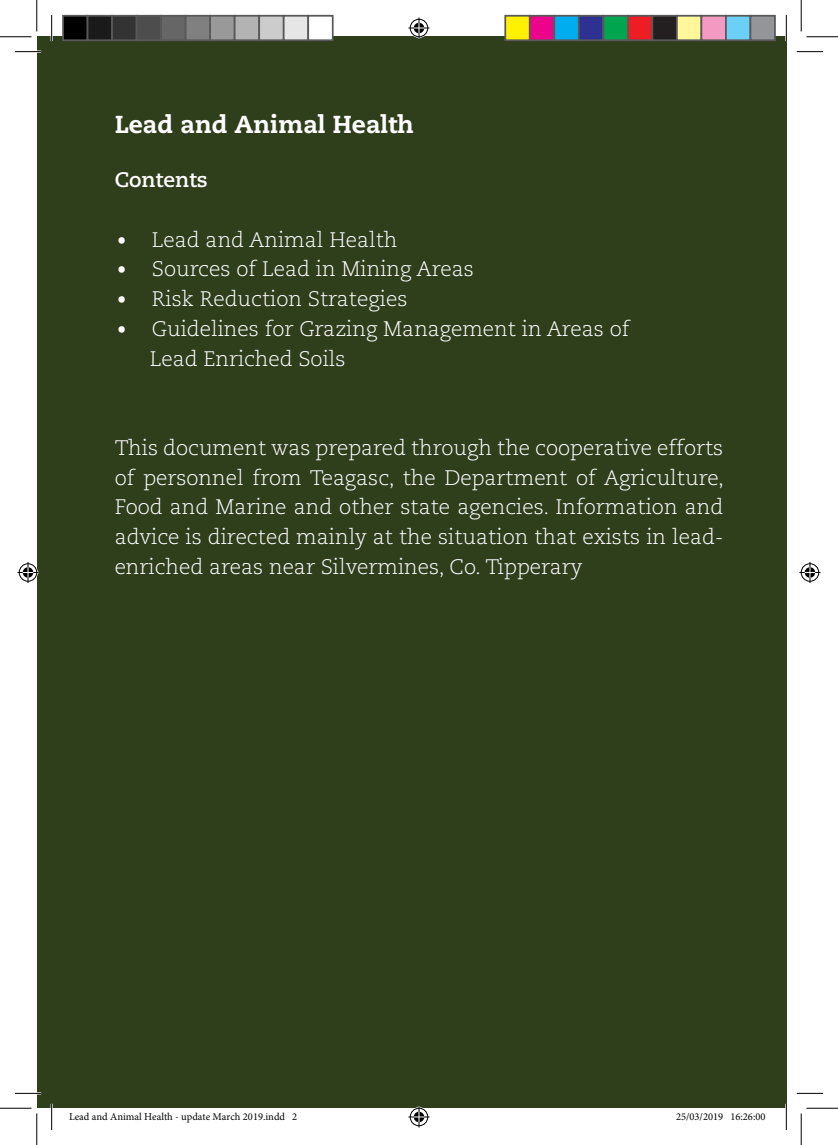
<style>
.page{position:relative;width:838px;height:1145px;background:#fff}
.page>*{position:absolute;margin:0;border:0;box-sizing:border-box;transform-origin:0 0}
.t1{font:800 24.5px "Caecilia LT Std";color:#fff}
.t2{font:300 21px/29.8px "Caecilia LT Std";color:#fff;text-align:justify}
.t3{font:700 21px "Caecilia LT Std";color:#fff}
.t4{font:10.5px "Minion Pro";color:#000}
.s1{font-family:"Candara";font-weight:400}
</style>
<div class="page">
<div style="left:37px;top:37px;width:749px;height:1071px;background:#2f3f1c"></div>
<hr style="left:15px;top:51px;width:26px;height:2px;background:#fff">
<hr style="left:15px;top:1092px;width:26px;height:2px;background:#fff">
<hr style="left:51px;top:15px;width:2px;height:26px;background:#fff">
<hr style="left:51px;top:1104px;width:2px;height:26px;background:#fff">
<hr style="left:785px;top:15px;width:2px;height:26px;background:#fff">
<hr style="left:785px;top:1104px;width:2px;height:26px;background:#fff">
<svg style="left:15px;top:51px;width:26px;height:1px"></svg>
<svg style="left:796px;top:51px;width:27px;height:1px"></svg>
<svg style="left:15px;top:1093px;width:26px;height:1px"></svg>
<svg style="left:796px;top:1093px;width:27px;height:1px"></svg>
<svg style="left:51px;top:15px;width:1px;height:26px"></svg>
<svg style="left:51px;top:1104px;width:1px;height:26px"></svg>
<svg style="left:786px;top:15px;width:1px;height:26px"></svg>
<svg style="left:786px;top:1104px;width:1px;height:26px"></svg>
<hr style="left:0;top:36px;width:32px;height:1px;background:#000">
<hr style="left:806px;top:36px;width:31px;height:1px;background:#000">
<hr style="left:0;top:1108px;width:32px;height:1px;background:#000">
<hr style="left:806px;top:1108px;width:31px;height:1px;background:#000">
<hr style="left:36px;top:0;width:1px;height:31px;background:#000">
<hr style="left:36px;top:1113px;width:1px;height:32px;background:#000">
<hr style="left:800px;top:0;width:1px;height:31px;background:#000">
<hr style="left:800px;top:1113px;width:1px;height:32px;background:#000">
<svg style="left:408px;top:18px;width:21px;height:21px"></svg>
<svg style="left:408px;top:1106px;width:21px;height:21px"></svg>
<svg style="left:18px;top:562px;width:21px;height:21px"></svg>
<svg style="left:799px;top:562px;width:21px;height:21px"></svg>
<div style="left:63px;top:16px;width:25px;height:24px;background:#000"></div>
<div style="left:62px;top:15px;width:26px;height:26px;border:2px solid #595959"></div>
<div style="left:88px;top:16px;width:24px;height:24px;background:#1a1a1a"></div>
<div style="left:87px;top:15px;width:26px;height:26px;border:2px solid #595959"></div>
<div style="left:112px;top:16px;width:25px;height:24px;background:#333"></div>
<div style="left:111px;top:15px;width:26px;height:26px;border:2px solid #595959"></div>
<div style="left:137px;top:16px;width:24px;height:24px;background:#4d4d4d"></div>
<div style="left:136px;top:15px;width:26px;height:26px;border:2px solid #595959"></div>
<div style="left:161px;top:16px;width:25px;height:24px;background:#666"></div>
<div style="left:160px;top:15px;width:26px;height:26px;border:2px solid #595959"></div>
<div style="left:186px;top:16px;width:24px;height:24px;background:#808080"></div>
<div style="left:185px;top:15px;width:26px;height:26px;border:2px solid #595959"></div>
<div style="left:210px;top:16px;width:25px;height:24px;background:#999"></div>
<div style="left:209px;top:15px;width:26px;height:26px;border:2px solid #595959"></div>
<div style="left:235px;top:16px;width:24px;height:24px;background:#b3b3b3"></div>
<div style="left:234px;top:15px;width:26px;height:26px;border:2px solid #595959"></div>
<div style="left:259px;top:16px;width:25px;height:24px;background:#ccc"></div>
<div style="left:258px;top:15px;width:26px;height:26px;border:2px solid #595959"></div>
<div style="left:284px;top:16px;width:24px;height:24px;background:#e6e6e6"></div>
<div style="left:283px;top:15px;width:26px;height:26px;border:2px solid #595959"></div>
<div style="left:308px;top:16px;width:25px;height:24px;background:#fff"></div>
<div style="left:307px;top:15px;width:26px;height:26px;border:2px solid #595959"></div>
<div style="left:505px;top:16px;width:24px;height:24px;background:#fff101"></div>
<div style="left:504px;top:15px;width:26px;height:26px;border:2px solid #595959"></div>
<div style="left:529px;top:16px;width:25px;height:24px;background:#ed028c"></div>
<div style="left:529px;top:15px;width:26px;height:26px;border:2px solid #595959"></div>
<div style="left:554px;top:16px;width:24px;height:24px;background:#00aeef"></div>
<div style="left:553px;top:15px;width:26px;height:26px;border:2px solid #595959"></div>
<div style="left:578px;top:16px;width:25px;height:24px;background:#2e3092"></div>
<div style="left:578px;top:15px;width:26px;height:26px;border:2px solid #595959"></div>
<div style="left:603px;top:16px;width:24px;height:24px;background:#00a54f"></div>
<div style="left:602px;top:15px;width:26px;height:26px;border:2px solid #595959"></div>
<div style="left:627px;top:16px;width:25px;height:24px;background:#ee1d23"></div>
<div style="left:627px;top:15px;width:26px;height:26px;border:2px solid #595959"></div>
<div style="left:652px;top:16px;width:24px;height:24px;background:#231f20"></div>
<div style="left:651px;top:15px;width:26px;height:26px;border:2px solid #595959"></div>
<div style="left:676px;top:16px;width:25px;height:24px;background:#fff79a"></div>
<div style="left:676px;top:15px;width:26px;height:26px;border:2px solid #595959"></div>
<div style="left:701px;top:16px;width:24px;height:24px;background:#f499c2"></div>
<div style="left:700px;top:15px;width:26px;height:26px;border:2px solid #595959"></div>
<div style="left:725px;top:16px;width:25px;height:24px;background:#6bcff6"></div>
<div style="left:725px;top:15px;width:26px;height:26px;border:2px solid #595959"></div>
<div style="left:750px;top:16px;width:24px;height:24px;background:#939598"></div>
<div style="left:749px;top:15px;width:26px;height:26px;border:2px solid #595959"></div>
<p class="t1" style="left:115px;top:109px;width:301px">Lead and Animal Health</p>
<p class="t3" style="left:115px;top:167px;width:94px">Contents</p>
<p class="t2" style="left:115px;top:225px;width:284px"><span class="s1">•</span> Lead and Animal Health</p>
<p class="t2" style="left:115px;top:255px;width:360px"><span class="s1">•</span> Sources of Lead in Mining Areas</p>
<p class="t2" style="left:115px;top:284px;width:294px"><span class="s1">•</span> Risk Reduction Strategies</p>
<p class="t2" style="left:115px;top:314px;width:516px"><span class="s1">•</span> Guidelines for Grazing Management in Areas of</p>
<p class="t2" style="left:150px;top:344px;width:197px">Lead Enriched Soils</p>
<p class="t2" style="left:115px;top:433px;width:610px">This document was prepared through the cooperative efforts of personnel from Teagasc, the Department of Agriculture, Food and Marine and other state agencies. Information and advice is directed mainly at the situation that exists in lead&shy;enriched areas near Silvermines, Co. Tipperary</p>
<p class="t4" style="left:69px;top:1109px;width:230px">Lead and Animal Health - update March 2019.indd 2</p>
<p class="t4" style="left:676px;top:1109px;width:91px">25/03/2019 16:26:00</p>
</div>
